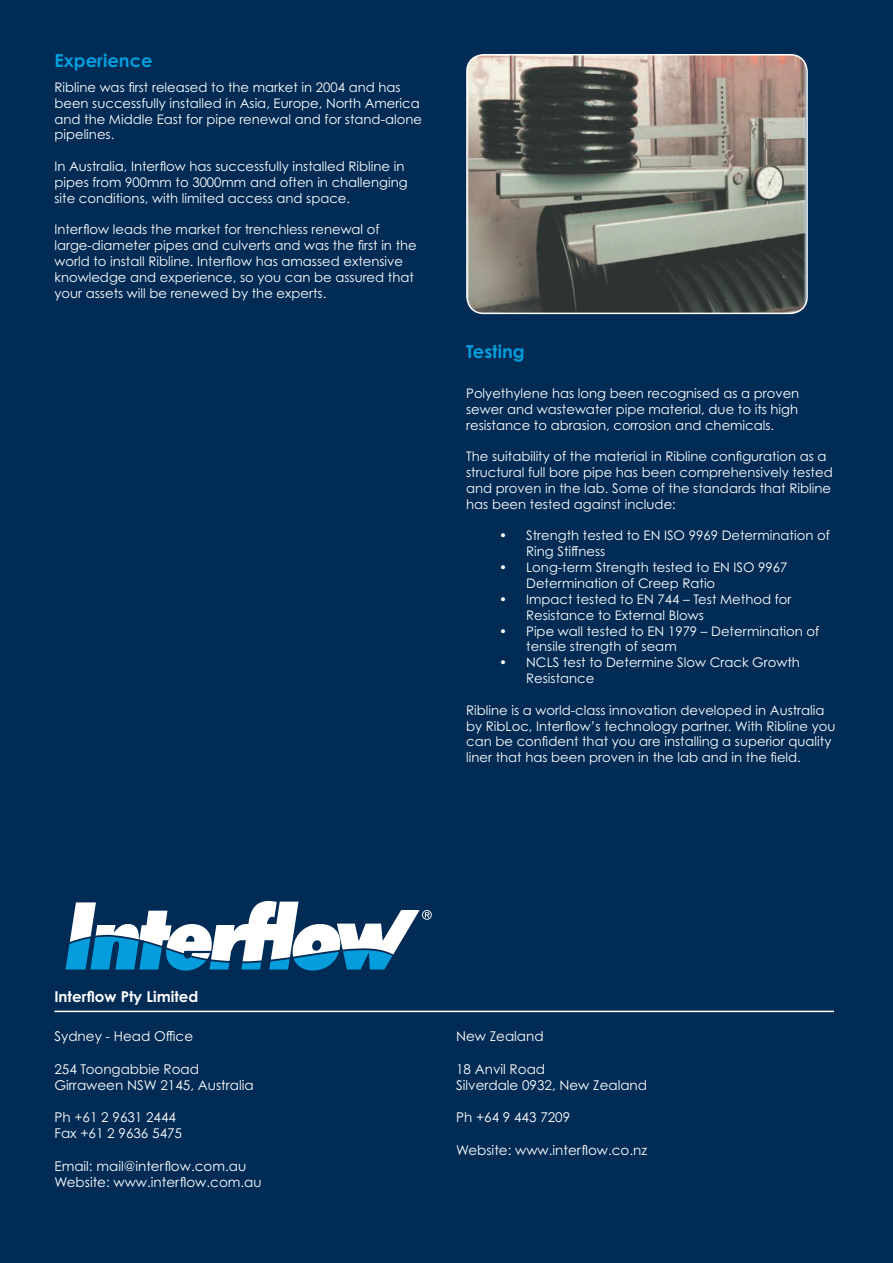
<style>
.page{position:relative;width:893px;height:1263px;background:#002b55}
.page>*{position:absolute;margin:0;border:0;box-sizing:border-box;transform-origin:0 0}
.Heading{font:700 18px "Century Gothic Pro";color:#009ddc}
.t1{font:700 15px "Century Gothic Pro";color:#fff}
.t2{font:13.5px "Century Gothic Pro";color:#fff}
.t3{font:13.2px/15.9px "Century Gothic Pro";color:#fff}
</style>
<div class="page">
<svg style="left:65px;top:901px;width:367px;height:69px"></svg>
<hr style="left:54px;top:1011px;width:780px;height:1px;background:#fff">
<img style="left:467px;top:55px;width:340px;height:258px">
<div style="left:466px;top:54px;width:342px;height:260px;border:2px solid #fff;border-radius:17px"></div>
<p class="Heading" style="left:54px;top:50px;width:100px">Experience</p>
<p class="t3" style="left:54px;top:79px;width:369px">Ribline was first released to the market in 2004 and has been successfully installed in Asia, Europe, North America and the Middle East for pipe renewal and for stand-alone pipelines.</p>
<p class="t3" style="left:54px;top:158px;width:355px">In Australia, Interflow has successfully installed Ribline in pipes from 900mm to 3000mm and often in challenging site conditions, with limited access and space.</p>
<p class="t3" style="left:54px;top:221px;width:364px">Interflow leads the market for trenchless renewal of large-diameter pipes and culverts and was the first in the world to install Ribline. Interflow has amassed extensive knowledge and experience, so you can be assured that your assets will be renewed by the experts.</p>
<p class="Heading" style="left:466px;top:340px;width:60px">Testing</p>
<p class="t3" style="left:466px;top:385px;width:335px;text-align:justify">Polyethylene has long been recognised as a proven sewer and wastewater pipe material, due to its high resistance to abrasion, corrosion and chemicals.</p>
<p class="t3" style="left:466px;top:448px;width:368px">The suitability of the material in Ribline configuration as a structural full bore pipe has been comprehensively tested and proven in the lab. Some of the standards that Ribline has been tested against include:</p>
<p class="t3" style="left:526px;top:528px;width:305px;text-indent:-27px">• Strength tested to EN ISO 9969 Determination of<br>Ring Stiffness</p>
<p class="t3" style="left:526px;top:559px;width:263px;text-indent:-27px">• Long-term Strength tested to EN ISO 9967<br>Determination of Creep Ratio</p>
<p class="t3" style="left:526px;top:591px;width:267px;text-indent:-27px">• Impact tested to EN 744 – Test Method for<br>Resistance to External Blows</p>
<p class="t3" style="left:526px;top:623px;width:295px;text-indent:-27px">• Pipe wall tested to EN 1979 – Determination of tensile strength of seam</p>
<p class="t3" style="left:526px;top:654px;width:275px;text-indent:-27px">• NCLS test to Determine Slow Crack Growth<br>Resistance</p>
<p class="t3" style="left:466px;top:702px;width:371px">Ribline is a world-class innovation developed in Australia by RibLoc, Interflow’s technology partner. With Ribline you can be confident that you are installing a superior quality liner that has been proven in the lab and in the field.</p>
<p class="t1" style="left:54px;top:987px;width:145px">Interflow Pty Limited</p>
<p class="t2" style="left:54px;top:1028px;width:140px">Sydney - Head Office</p>
<p class="t2" style="left:54px;top:1060px;width:146px">254 Toongabbie Road</p>
<p class="t2" style="left:54px;top:1077px;width:201px">Girraween NSW 2145, Australia</p>
<p class="t2" style="left:54px;top:1109px;width:123px">Ph +61 2 9631 2444</p>
<p class="t2" style="left:54px;top:1125px;width:129px">Fax +61 2 9636 5475</p>
<p class="t2" style="left:54px;top:1158px;width:193px">Email: mail@interflow.com.au</p>
<p class="t2" style="left:54px;top:1174px;width:209px">Website: www.interflow.com.au</p>
<p class="t2" style="left:456px;top:1028px;width:89px">New Zealand</p>
<p class="t2" style="left:456px;top:1060px;width:91px">18 Anvil Road</p>
<p class="t2" style="left:456px;top:1077px;width:193px">Silverdale 0932, New Zealand</p>
<p class="t2" style="left:456px;top:1109px;width:116px">Ph +64 9 443 7209</p>
<p class="t2" style="left:456px;top:1141px;width:193px">Website: www.interflow.co.nz</p>
</div>
